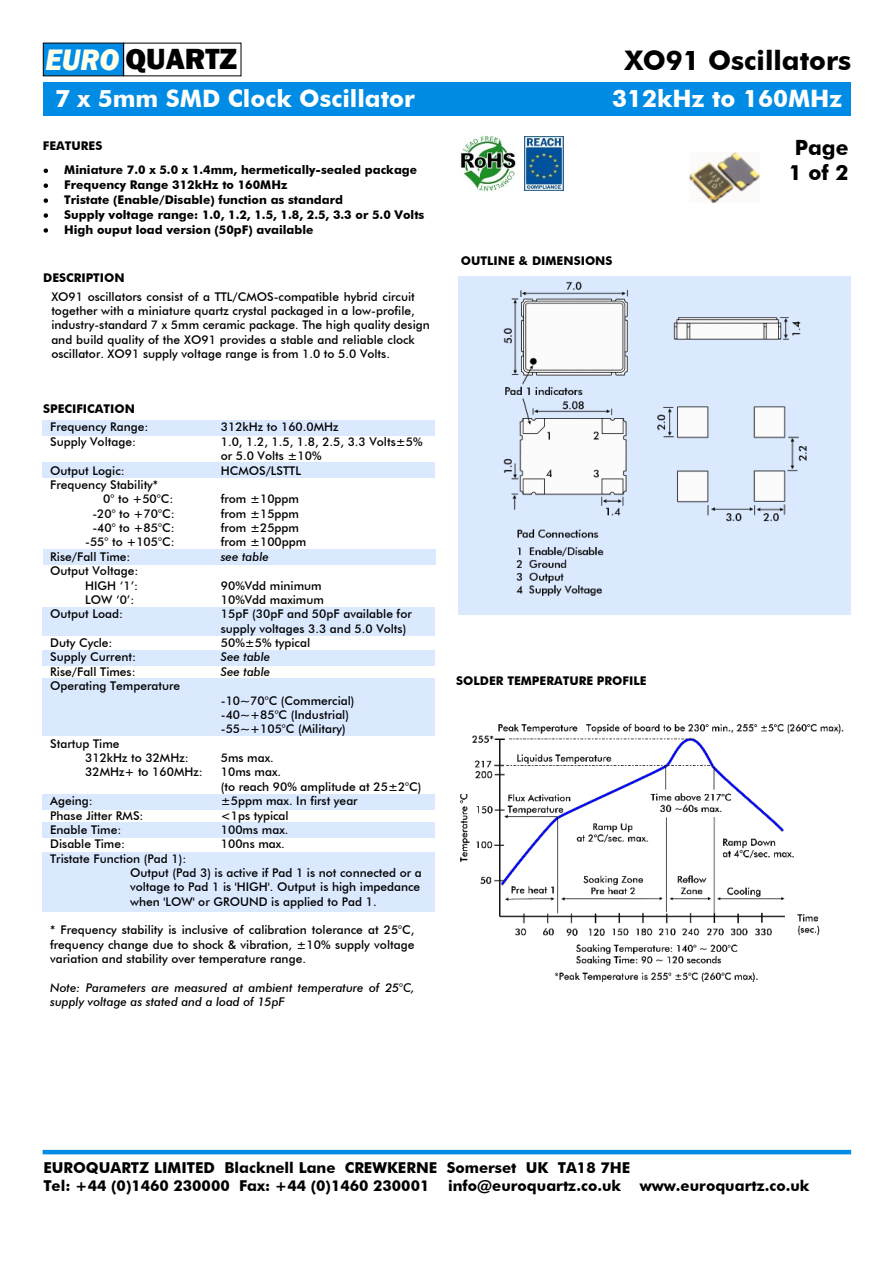
<style>
.page{position:relative;width:893px;height:1263px;background:#fff}
.page>*{position:absolute;margin:0;border:0;box-sizing:border-box;transform-origin:0 0}
.t1{font:800 30px "Franklin Gothic";color:#000}
.t2{font:700 27px "Futura BT";color:#000}
.t3{font:700 24px "Futura BT";color:#fff}
.t4{font:700 21px/25.2px "Futura BT";color:#000}
.t5{font:700 15px/18px "Futura BT";color:#000}
.t6{font:500 12px/14.4px "Futura BT";color:#000}
.t7{font:700 12px/14.9px "Futura BT";color:#000}
.t8{font:italic 500 12px/14.4px "Futura BT";color:#000}
.s1{font-style:italic;font-size:30.45px;color:#ffffeb}
</style>
<div class="page">
<hr style="left:43px;top:1150px;width:808px;height:4px;background:#008ce4">
<div style="left:43px;top:43px;width:81px;height:33px;background:#008ce4"></div>
<div style="left:43px;top:82px;width:807px;height:34px;background:#008ce4"></div>
<div style="left:459px;top:276px;width:392px;height:339px;background:#dbe9ff"></div>
<div style="left:42px;top:852px;width:393px;height:59px;background:#dbe9ff"></div>
<div style="left:42px;top:822px;width:393px;height:16px;background:#dbe9ff"></div>
<div style="left:42px;top:794px;width:393px;height:15px;background:#dbe9ff"></div>
<div style="left:42px;top:679px;width:393px;height:57px;background:#dbe9ff"></div>
<div style="left:42px;top:651px;width:393px;height:15px;background:#dbe9ff"></div>
<div style="left:42px;top:607px;width:393px;height:28px;background:#dbe9ff"></div>
<div style="left:43px;top:549px;width:392px;height:16px;background:#dbe9ff"></div>
<div style="left:42px;top:462px;width:393px;height:15px;background:#dbe9ff"></div>
<div style="left:43px;top:420px;width:392px;height:15px;background:#dbe9ff"></div>
<svg style="left:44px;top:169px;width:4px;height:4px"></svg>
<svg style="left:44px;top:183px;width:4px;height:5px"></svg>
<svg style="left:44px;top:198px;width:4px;height:5px"></svg>
<svg style="left:44px;top:213px;width:4px;height:5px"></svg>
<svg style="left:44px;top:228px;width:4px;height:5px"></svg>
<img style="left:503px;top:281px;width:304px;height:314px">
<img style="left:689px;top:152px;width:71px;height:51px">
<img style="left:524px;top:137px;width:39px;height:53px">
<img style="left:460px;top:135px;width:56px;height:56px">
<img style="left:460px;top:723px;width:384px;height:259px">
<h1 class="t1" style="left:45px;top:48px;width:193px"><span class="s1">EURO</span> QUARTZ</h1>
<h3 class="t3" style="left:55px;top:89px;width:361px">7 x 5mm SMD Clock Oscillator</h3>
<p class="t7" style="left:43px;top:139px;width:61px">FEATURES</p>
<p class="t7" style="left:64px;top:164px;width:362px">Miniature 7.0 x 5.0 x 1.4mm, hermetically-sealed package Frequency Range 312kHz to 160MHz<br>Tristate (Enable/Disable) function as standard<br>Supply voltage range: 1.0, 1.2, 1.5, 1.8, 2.5, 3.3 or 5.0 Volts High ouput load version (50pF) available</p>
<p class="t7" style="left:43px;top:271px;width:83px">DESCRIPTION</p>
<p class="t6" style="left:51px;top:290px;width:380px">XO91 oscillators consist of a TTL/CMOS-compatible hybrid circuit together with a miniature quartz crystal packaged in a low-profile, industry-standard 7 x 5mm ceramic package. The high quality design and build quality of the XO91 provides a stable and reliable clock oscillator. XO91 supply voltage range is from 1.0 to 5.0 Volts.</p>
<p class="t7" style="left:43px;top:402px;width:93px">SPECIFICATION</p>
<p class="t6" style="left:50px;top:421px;width:100px">Frequency Range:</p>
<p class="t6" style="left:221px;top:421px;width:119px">312kHz to 160.0MHz</p>
<p class="t6" style="left:50px;top:435px;width:87px">Supply Voltage:</p>
<p class="t6" style="left:221px;top:435px;width:203px">1.0, 1.2, 1.5, 1.8, 2.5, 3.3 Volts±5% or 5.0 Volts ±10%</p>
<p class="t6" style="left:50px;top:464px;width:76px">Output Logic:</p>
<p class="t6" style="left:221px;top:464px;width:82px">HCMOS/LSTTL</p>
<p class="t6" style="left:103px;top:479px;width:72px;text-indent:-53px">Frequency Stability*<br>0° to +50°C:</p>
<p class="t6" style="left:221px;top:493px;width:80px">from ±10ppm</p>
<p class="t6" style="left:92px;top:507px;width:84px">-20° to +70°C:</p>
<p class="t6" style="left:221px;top:507px;width:80px">from ±15ppm</p>
<p class="t6" style="left:92px;top:522px;width:84px">-40° to +85°C:</p>
<p class="t6" style="left:221px;top:522px;width:80px">from ±25ppm</p>
<p class="t6" style="left:85px;top:536px;width:91px">-55° to +105°C:</p>
<p class="t6" style="left:221px;top:536px;width:87px">from ±100ppm</p>
<p class="t6" style="left:50px;top:550px;width:82px">Rise/Fall Time:</p>
<p class="t8" style="left:221px;top:550px;width:50px">see table</p>
<p class="t6" style="left:50px;top:565px;width:90px;text-align:right">Output Voltage:<br>HIGH ‘1’:</p>
<p class="t6" style="left:221px;top:579px;width:102px">90%Vdd minimum</p>
<p class="t6" style="left:85px;top:594px;width:51px">LOW ‘0’:</p>
<p class="t6" style="left:221px;top:594px;width:105px">10%Vdd maximum</p>
<p class="t6" style="left:50px;top:608px;width:74px">Output Load:</p>
<p class="t6" style="left:221px;top:608px;width:192px">15pF (30pF and 50pF available for supply voltages 3.3 and 5.0 Volts)</p>
<p class="t6" style="left:50px;top:637px;width:64px">Duty Cycle:</p>
<p class="t6" style="left:221px;top:637px;width:91px">50%±5% typical</p>
<p class="t6" style="left:50px;top:651px;width:87px">Supply Current:</p>
<p class="t8" style="left:221px;top:651px;width:51px">See table</p>
<p class="t6" style="left:50px;top:665px;width:87px">Rise/Fall Times:</p>
<p class="t8" style="left:221px;top:665px;width:51px">See table</p>
<p class="t6" style="left:50px;top:680px;width:132px">Operating Temperature</p>
<p class="t6" style="left:221px;top:694px;width:135px">-10~70°C (Commercial) -40~+85°C (Industrial) -55~+105°C (Military)</p>
<p class="t6" style="left:85px;top:737px;width:105px;text-indent:-35px">Startup Time<br>312kHz to 32MHz:</p>
<p class="t6" style="left:221px;top:752px;width:55px">5ms max.</p>
<p class="t6" style="left:85px;top:766px;width:119px">32MHz+ to 160MHz:</p>
<p class="t6" style="left:221px;top:766px;width:202px">10ms max.<br>(to reach 90% amplitude at 25±2°C)</p>
<p class="t6" style="left:50px;top:795px;width:44px">Ageing:</p>
<p class="t6" style="left:221px;top:795px;width:138px">±5ppm max. In first year</p>
<p class="t6" style="left:50px;top:809px;width:95px">Phase Jitter RMS:</p>
<p class="t6" style="left:221px;top:809px;width:69px">&lt;1ps typical</p>
<p class="t6" style="left:50px;top:823px;width:73px">Enable Time:</p>
<p class="t6" style="left:221px;top:823px;width:69px">100ms max.</p>
<p class="t6" style="left:50px;top:838px;width:76px">Disable Time:</p>
<p class="t6" style="left:221px;top:838px;width:66px">100ns max.</p>
<p class="t6" style="left:130px;top:852px;width:293px;text-indent:-80px">Tristate Function (Pad 1):<br>Output (Pad 3) is active if Pad 1 is not connected or a voltage to Pad 1 is 'HIGH'. Output is high impedance when 'LOW' or GROUND is applied to Pad 1.</p>
<p class="t6" style="left:50px;top:924px;width:366px;text-align:justify">* Frequency stability is inclusive of calibration tolerance at 25°C, frequency change due to shock &amp; vibration, ±10% supply voltage variation and stability over temperature range.</p>
<p class="t8" style="left:50px;top:982px;width:366px">Note: Parameters are measured at ambient temperature of 25°C, supply voltage as stated and a load of 15pF</p>
<h2 class="t2" style="left:625px;top:49px;width:228px">XO91 Oscillators</h2>
<h3 class="t3" style="left:612px;top:89px;width:232px">312kHz to 160MHz</h3>
<p class="t7" style="left:461px;top:254px;width:153px">OUTLINE &amp; DIMENSIONS</p>
<h3 class="t4" style="left:789px;top:137px;width:61px">Page<br>1 of 2</h3>
<p class="t7" style="left:456px;top:674px;width:192px">SOLDER TEMPERATURE PROFILE</p>
<p class="t5" style="left:43px;top:1160px;width:768px">EUROQUARTZ LIMITED Blacknell Lane CREWKERNE Somerset UK TA18 7HE<br>Tel: +44 (0)1460 230000 Fax: +44 (0)1460 230001 info@euroquartz.co.uk www.euroquartz.co.uk</p>
</div>
